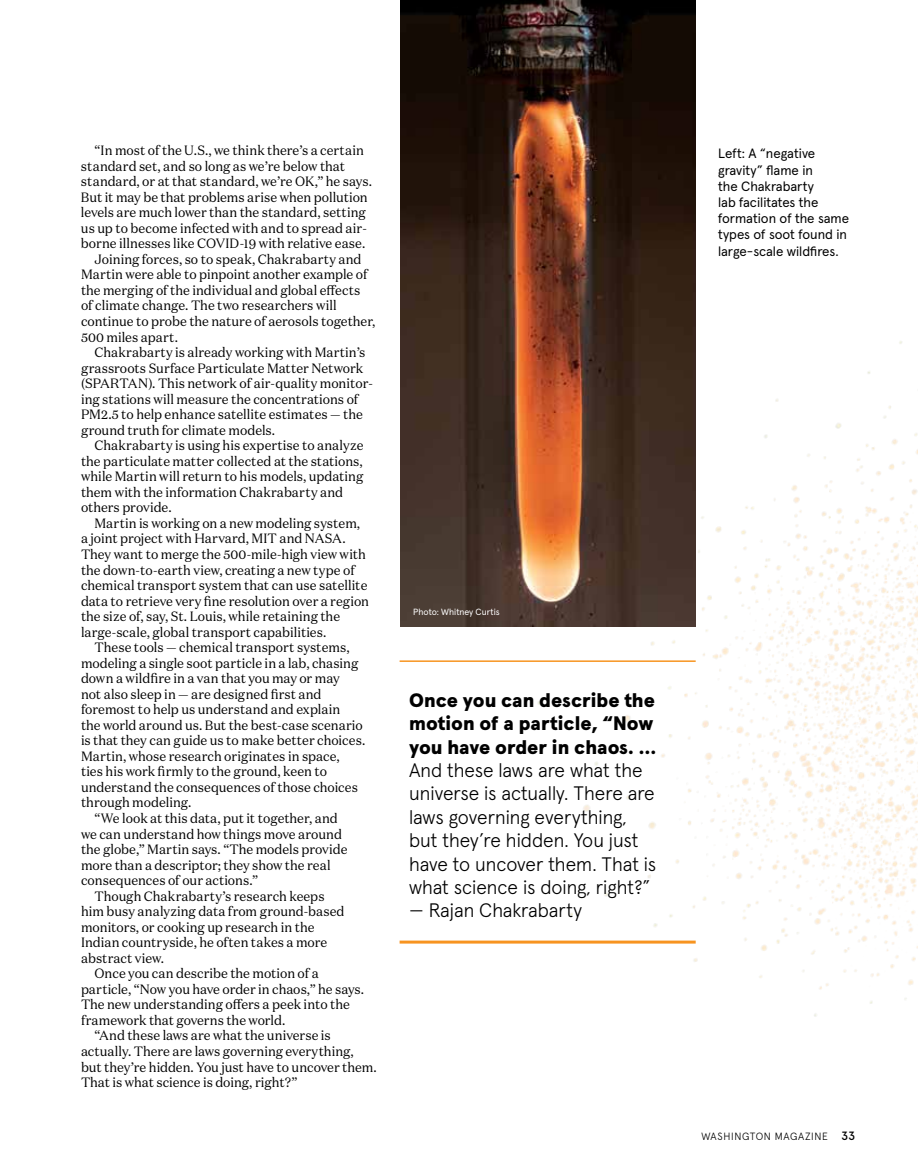
<style>
.page{position:relative;width:918px;height:1175px;background:#fff}
.page>*{position:absolute;margin:0;border:0;box-sizing:border-box;transform-origin:0 0}
.t1{font:300 19.5px/23.4px "Apercu Pro";color:#000}
.t2{font:900 19.5px/23.4px "Apercu Pro";color:#000}
.t3{font:13.5px "Domaine Text";color:#000;scale:.95 1}
.t4{font:13.5px/16.2px "Apercu Pro";color:#000}
.t5{font:300 10.5px "Apercu Pro";letter-spacing:.065em;color:#000}
.t6{font:9px "Apercu Pro";color:#fff}
.s1{font-weight:500;font-size:12px}
</style>
<div class="page">
<img style="left:399px;top:341px;width:519px;height:676px">
<img style="left:400px;top:0;width:296px;height:626px">
<hr style="left:400px;top:940px;width:296px;height:3px;background:#f79420">
<hr style="left:400px;top:660px;width:296px;height:2px;background:#f79420">
<p class="t3" style="left:94px;top:142px;width:285px">“In most of the U.S., we think there’s a certain</p>
<p class="t3" style="left:81px;top:157px;width:279px">standard set, and so long as we’re below that</p>
<p class="t3" style="left:81px;top:173px;width:308px">standard, or at that standard, we’re OK,” he says.</p>
<p class="t3" style="left:81px;top:188px;width:303px">But it may be that problems arise when pollution</p>
<p class="t3" style="left:81px;top:204px;width:301px">levels are much lower than the standard, setting</p>
<p class="t3" style="left:81px;top:219px;width:302px">us up to become infected with and to spread air-</p>
<p class="t3" style="left:81px;top:235px;width:301px">borne illnesses like COVID-19 with relative ease.</p>
<p class="t3" style="left:95px;top:250px;width:283px">Joining forces, so to speak, Chakrabarty and</p>
<p class="t3" style="left:81px;top:266px;width:303px">Martin were able to pinpoint another example of</p>
<p class="t3" style="left:81px;top:282px;width:296px">the merging of the individual and global effects</p>
<p class="t3" style="left:81px;top:297px;width:271px">of climate change. The two researchers will</p>
<p class="t3" style="left:81px;top:313px;width:312px">continue to probe the nature of aerosols together,</p>
<p class="t3" style="left:81px;top:328px;width:104px">500 miles apart.</p>
<p class="t3" style="left:95px;top:344px;width:287px">Chakrabarty is already working with Martin’s</p>
<p class="t3" style="left:81px;top:359px;width:299px">grassroots Surface Particulate Matter Network</p>
<p class="t3" style="left:81px;top:375px;width:309px">(SPARTAN). This network of air-quality monitor-</p>
<p class="t3" style="left:81px;top:390px;width:294px">ing stations will measure the concentrations of</p>
<p class="t3" style="left:81px;top:406px;width:298px">PM2.5 to help enhance satellite estimates — the</p>
<p class="t3" style="left:81px;top:421px;width:206px">ground truth for climate models.</p>
<p class="t3" style="left:95px;top:437px;width:285px">Chakrabarty is using his expertise to analyze</p>
<p class="t3" style="left:81px;top:452px;width:298px">the particulate matter collected at the stations,</p>
<p class="t3" style="left:81px;top:468px;width:299px">while Martin will return to his models, updating</p>
<p class="t3" style="left:81px;top:483px;width:277px">them with the information Chakrabarty and</p>
<p class="t3" style="left:81px;top:499px;width:97px">others provide.</p>
<p class="t3" style="left:95px;top:514px;width:281px">Martin is working on a new modeling system,</p>
<p class="t3" style="left:81px;top:530px;width:280px">a joint project with Harvard, MIT and NASA.</p>
<p class="t3" style="left:81px;top:545px;width:301px">They want to merge the 500-mile-high view with</p>
<p class="t3" style="left:81px;top:561px;width:290px">the down-to-earth view, creating a new type of</p>
<p class="t3" style="left:81px;top:577px;width:303px">chemical transport system that can use satellite</p>
<p class="t3" style="left:81px;top:592px;width:305px">data to retrieve very fine resolution over a region</p>
<p class="t3" style="left:81px;top:608px;width:274px">the size of, say, St. Louis, while retaining the</p>
<p class="t3" style="left:81px;top:623px;width:260px">large-scale, global transport capabilities.</p>
<p class="t3" style="left:95px;top:639px;width:270px">These tools — chemical transport systems,</p>
<p class="t3" style="left:81px;top:654px;width:293px">modeling a single soot particle in a lab, chasing</p>
<p class="t3" style="left:81px;top:670px;width:274px">down a wildfire in a van that you may or may</p>
<p class="t3" style="left:81px;top:685px;width:255px">not also sleep in — are designed first and</p>
<p class="t3" style="left:81px;top:701px;width:274px">foremost to help us understand and explain</p>
<p class="t3" style="left:81px;top:716px;width:298px">the world around us. But the best-case scenario</p>
<p class="t3" style="left:81px;top:732px;width:301px">is that they can guide us to make better choices.</p>
<p class="t3" style="left:81px;top:747px;width:274px">Martin, whose research originates in space,</p>
<p class="t3" style="left:81px;top:763px;width:261px">ties his work firmly to the ground, keen to</p>
<p class="t3" style="left:81px;top:778px;width:293px">understand the consequences of those choices</p>
<p class="t3" style="left:81px;top:794px;width:118px">through modeling.</p>
<p class="t3" style="left:95px;top:809px;width:258px">“We look at this data, put it together, and</p>
<p class="t3" style="left:81px;top:825px;width:276px">we can understand how things move around</p>
<p class="t3" style="left:81px;top:840px;width:282px">the globe,” Martin says. “The models provide</p>
<p class="t3" style="left:81px;top:856px;width:264px">more than a descriptor; they show the real</p>
<p class="t3" style="left:81px;top:871px;width:188px">consequences of our actions.”</p>
<p class="t3" style="left:95px;top:887px;width:244px">Though Chakrabarty’s research keeps</p>
<p class="t3" style="left:81px;top:903px;width:279px">him busy analyzing data from ground-based</p>
<p class="t3" style="left:81px;top:918px;width:247px">monitors, or cooking up research in the</p>
<p class="t3" style="left:81px;top:934px;width:261px">Indian countryside, he often takes a more</p>
<p class="t3" style="left:81px;top:949px;width:89px">abstract view.</p>
<p class="t3" style="left:95px;top:965px;width:238px">Once you can describe the motion of a</p>
<p class="t3" style="left:81px;top:980px;width:300px">particle, “Now you have order in chaos,” he says.</p>
<p class="t3" style="left:81px;top:996px;width:285px">The new understanding offers a peek into the</p>
<p class="t3" style="left:81px;top:1011px;width:217px">framework that governs the world.</p>
<p class="t3" style="left:95px;top:1027px;width:250px">“And these laws are what the universe is</p>
<p class="t3" style="left:81px;top:1042px;width:289px">actually. There are laws governing everything,</p>
<p class="t3" style="left:81px;top:1058px;width:313px">but they’re hidden. You just have to uncover them.</p>
<p class="t3" style="left:81px;top:1073px;width:229px">That is what science is doing, right?”</p>
<p class="t6" style="left:413px;top:605px;width:88px">Photo: Whitney Curtis</p>
<h1 class="t2" style="left:409px;top:687px;width:248px">Once you can describe the motion of a particle, “Now you have order in chaos. …</h1>
<h1 class="t1" style="left:409px;top:757px;width:249px">And these laws are what the universe is actually. There are laws governing everything, but they’re hidden. You just have to uncover them. That is what science is doing, right?”</h1>
<h1 class="t1" style="left:409px;top:897px;width:174px">— Rajan Chakrabarty</h1>
<p class="t4" style="left:718px;top:144px;width:133px">Left: A “negative gravity” flame in<br>the Chakrabarty<br>lab facilitates the formation of the same types of soot found in large-scale wildfires.</p>
<p class="t5" style="left:701px;top:1127px;width:155px">WASHINGTON MAGAZINE <span class="s1">33</span></p>
</div>
